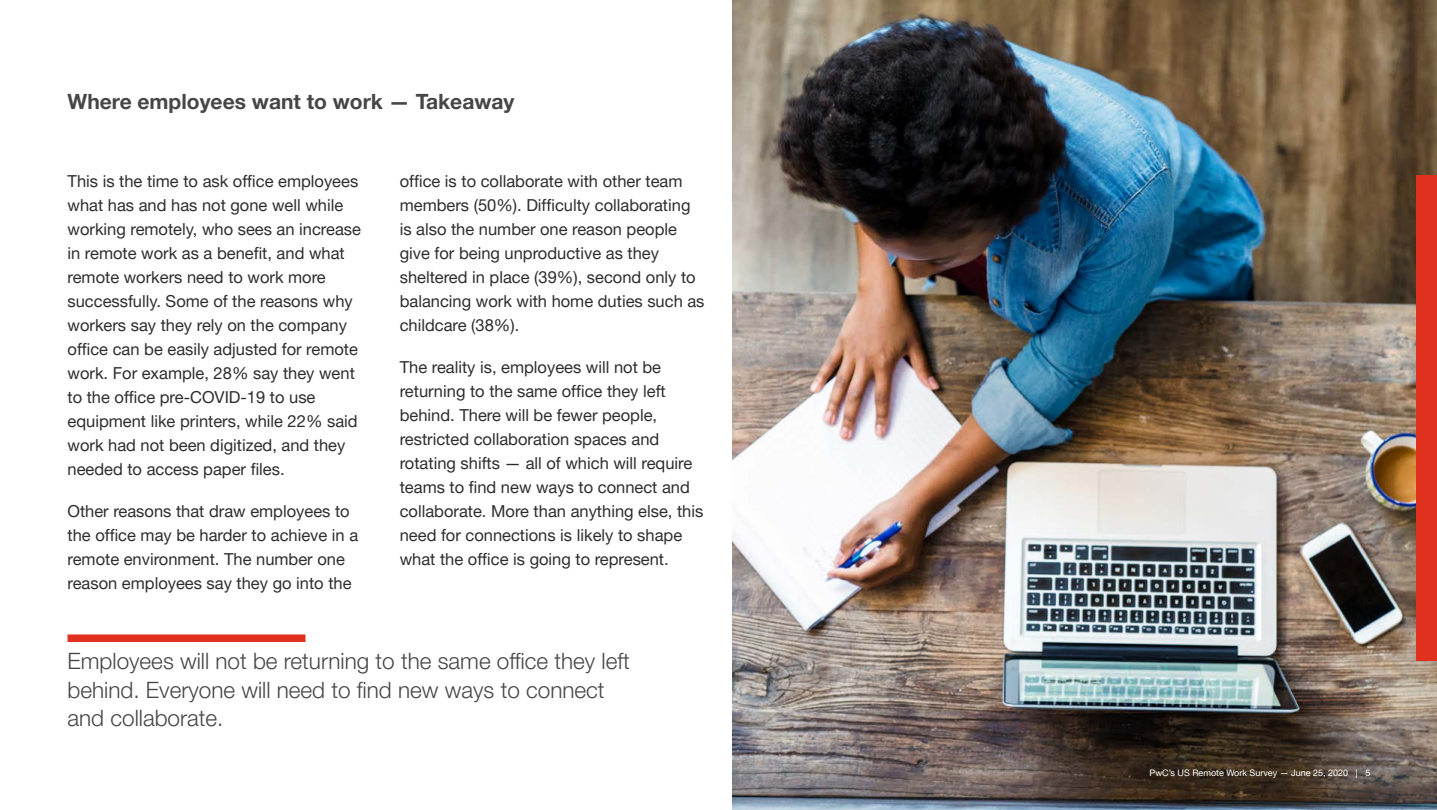
<style>
.page{position:relative;width:1437px;height:810px;background:#fff}
.page>*{position:absolute;margin:0;border:0;box-sizing:border-box;transform-origin:0 0}
.t1{font:300 22.5px/28.5px "Helvetica Neue LT Pro";color:#464646}
.t2{font:700 21px "Helvetica Neue LT Pro";color:#464646}
.t3{font:16.5px/24px "Helvetica Neue LT Pro";color:#2d2d2d}
.t4{font:9px "Helvetica Neue LT Pro";color:#fff}
</style>
<div class="page">
<img style="left:732px;top:0;width:704px;height:810px">
<div style="left:68px;top:634px;width:237px;height:8px;background:#e0301e"></div>
<div style="left:1416px;top:176px;width:20px;height:486px;background:#e0301e"></div>
<p class="t2" style="left:68px;top:89px;width:448px">Where employees want to work — Takeaway</p>
<p class="t3" style="left:68px;top:169px;width:295px">This is the time to ask office employees what has and has not gone well while working remotely, who sees an increase in remote work as a benefit, and what remote workers need to work more successfully. Some of the reasons why workers say they rely on the company office can be easily adjusted for remote work. For example, 28% say they went to the office pre-COVID-19 to use equipment like printers, while 22% said work had not been digitized, and they needed to access paper files.</p>
<p class="t3" style="left:68px;top:499px;width:292px">Other reasons that draw employees to the office may be harder to achieve in a remote environment. The number one reason employees say they go into the</p>
<p class="t3" style="left:400px;top:169px;width:306px">office is to collaborate with other team members (50%). Difficulty collaborating is also the number one reason people give for being unproductive as they sheltered in place (39%), second only to balancing work with home duties such as childcare (38%).</p>
<p class="t3" style="left:400px;top:355px;width:305px">The reality is, employees will not be returning to the same office they left behind. There will be fewer people, restricted collaboration spaces and rotating shifts — all of which will require teams to find new ways to connect and collaborate. More than anything else, this need for connections is likely to shape what the office is going to represent.</p>
<h1 class="t1" style="left:68px;top:646px;width:564px">Employees will not be returning to the same office they left behind. Everyone will need to find new ways to connect and collaborate.</h1>
<p class="t4" style="left:1149px;top:767px;width:222px">PwC’s US Remote Work Survey — June 25, 2020 | 5</p>
</div>
